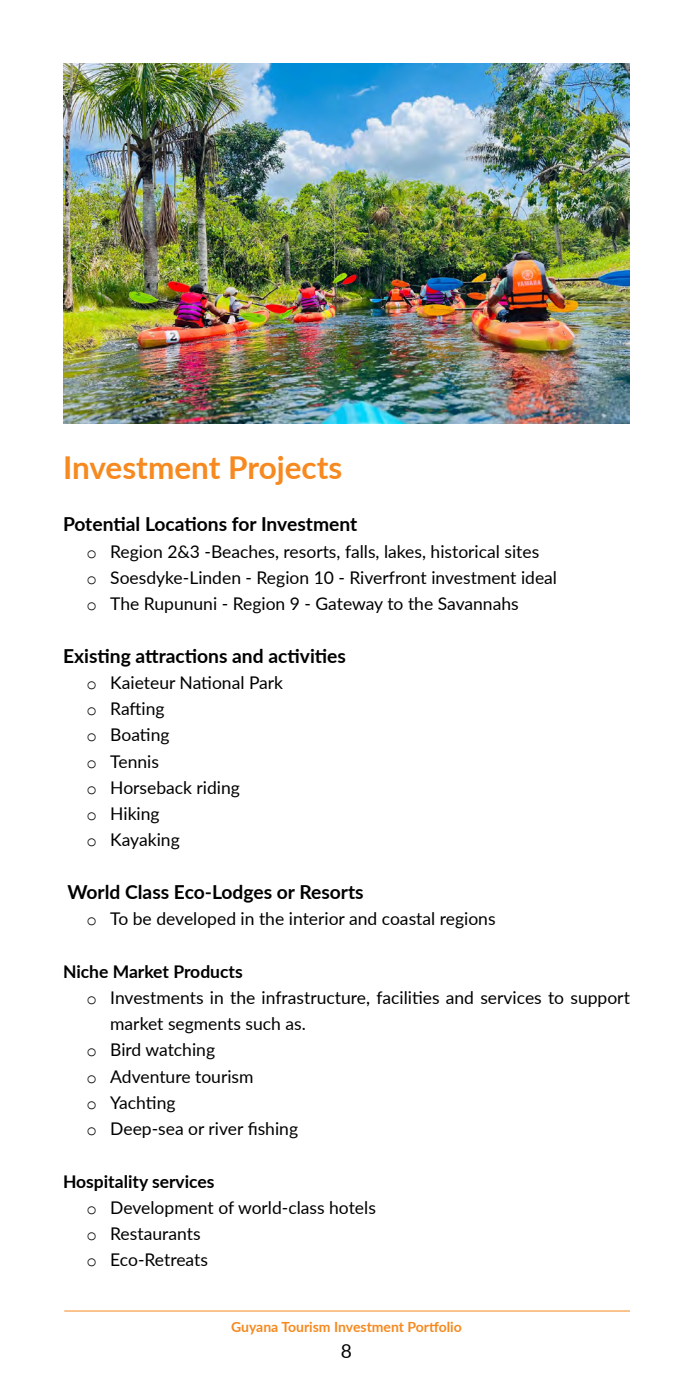
<style>
.page{position:relative;width:693px;height:1386px;background:#fff}
.page>*{position:absolute;margin:0;border:0;box-sizing:border-box;transform-origin:0 0}
.t1{font:700 31.5px "Lato";color:#f6891f}
.t2{font:700 19.25px "Lato";color:#000}
.t3{font:19.25px "Lato";color:#000}
.t4{font:17.5px/26.2px "Lato";color:#000}
.t5{font:700 17.5px "Lato";color:#000}
.t6{font:700 14px "Lato";color:#f6891f}
.s1{font-family:"Courier New"}
.s2{font-weight:700}
</style>
<div class="page">
<hr style="left:64px;top:1311px;width:566px;height:1px;background:#f6891f">
<img style="left:63px;top:63px;width:567px;height:360px">
<h1 class="t1" style="left:63px;top:444px;width:281px">Investment Projects</h1>
<p class="t2" style="left:63px;top:510px;width:296px">Potential Locations for Investment</p>
<p class="t4" style="left:87px;top:537px;width:472px"><span class="s1">o</span> Region 2&amp;3 -Beaches, resorts, falls, lakes, historical sites<br><span class="s1">o</span> Soesdyke-Linden - Region 10 - Riverfront investment ideal <span class="s1">o</span> The Rupununi - Region 9 - Gateway to the Savannahs</p>
<p class="t2" style="left:63px;top:642px;width:285px">Existing attractions and activities</p>
<p class="t4" style="left:87px;top:669px;width:198px"><span class="s1">o</span> Kaieteur National Park <span class="s1">o</span> Rafting<br><span class="s1">o</span> Boating<br><span class="s1">o</span> Tennis<br><span class="s1">o</span> Horseback riding<br><span class="s1">o</span> Hiking<br><span class="s1">o</span> Kayaking</p>
<p class="t2" style="left:67px;top:878px;width:298px">World Class Eco-Lodges or Resorts</p>
<p class="t4" style="left:87px;top:905px;width:411px"><span class="s1">o</span> To be developed in the interior and coastal regions</p>
<p class="t5" style="left:63px;top:958px;width:181px">Niche Market Products</p>
<p class="t4" style="left:87px;top:984px;width:545px"><span class="s1">o</span> Investments in the infrastructure, facilities and services to support</p>
<p class="t4" style="left:110px;top:1010px;width:197px">market segments such as.</p>
<p class="t4" style="left:87px;top:1036px;width:130px"><span class="s1">o</span> Bird watching</p>
<p class="t4" style="left:87px;top:1062px;width:168px"><span class="s1">o</span> Adventure tourism</p>
<p class="t4" style="left:87px;top:1089px;width:90px"><span class="s1">o</span> Yachting</p>
<p class="t4" style="left:87px;top:1115px;width:213px"><span class="s1">o</span> Deep-sea or river fishing</p>
<p class="t4" style="left:87px;top:1167px;width:291px;text-indent:-24px"><span class="s2">Hospitality services<br></span><span class="s1">o</span> Development of world-class hotels <span class="s1">o</span> Restaurants<br><span class="s1">o</span> Eco-Retreats</p>
<p class="t6" style="left:231px;top:1317px;width:232px">Guyana Tourism Investment Portfolio</p>
<p class="t3" style="left:341px;top:1337px;width:13px">8</p>
</div>
